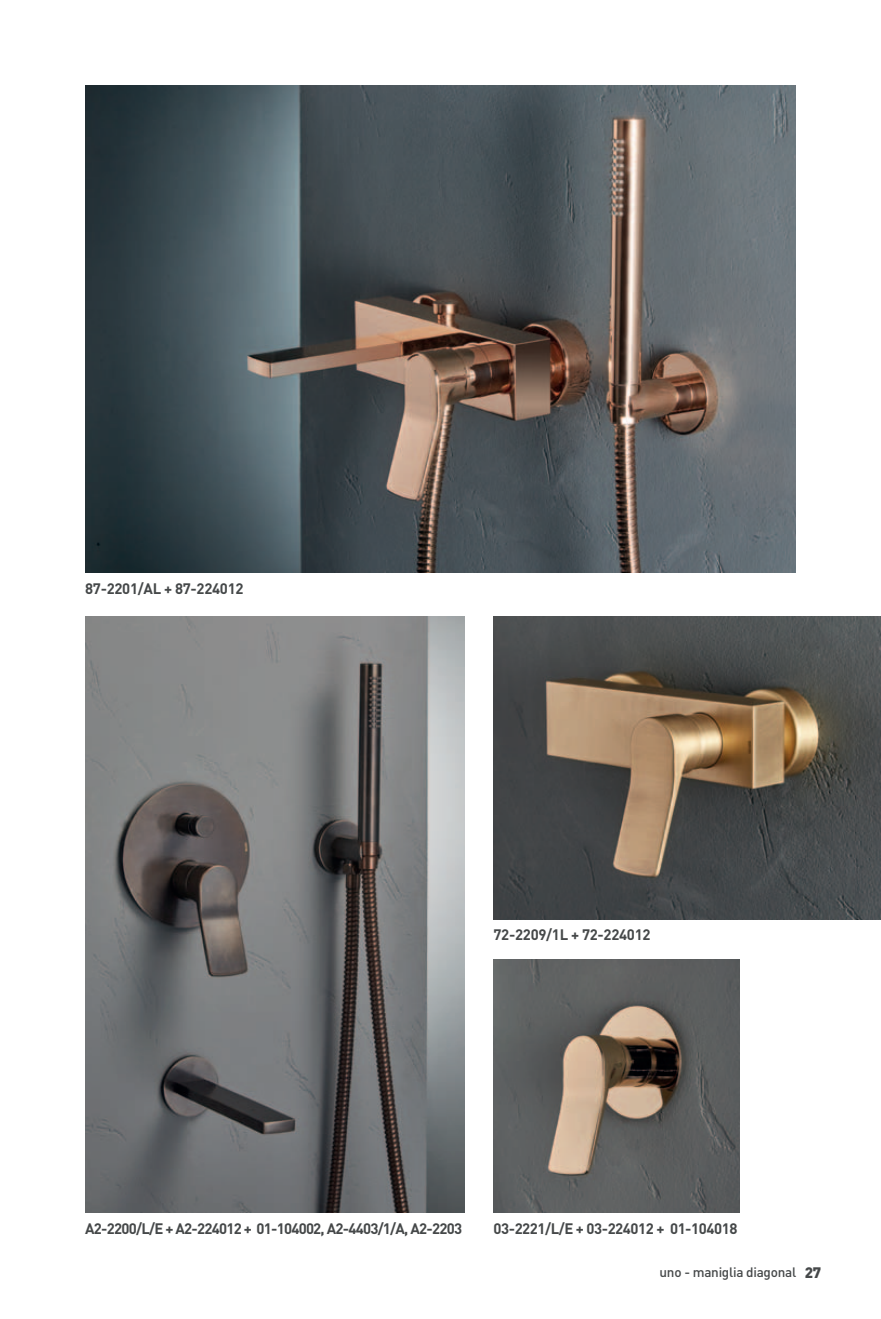
<style>
.page{position:relative;width:881px;height:1319px;background:#fff}
.page>*{position:absolute;margin:0;border:0;box-sizing:border-box;transform-origin:0 0}
.t1{font:700 15px "DIN";letter-spacing:-.03em;color:#454849}
.t2{font:700 15px "DIN";letter-spacing:-.05em;color:#454849}
.t3{font:500 13.5px "DIN";letter-spacing:-.02em;color:#454849}
.s1{font-weight:900;font-size:15px}
</style>
<div class="page">
<img style="left:85px;top:85px;width:710px;height:487px">
<img style="left:85px;top:617px;width:379px;height:595px">
<img style="left:493px;top:617px;width:387px;height:301px">
<img style="left:493px;top:959px;width:246px;height:253px">
<p class="t1" style="left:85px;top:578px;width:160px">87-2201/Al + 87-224012</p>
<p class="t1" style="left:493px;top:924px;width:158px">72-2209/1l + 72-224012</p>
<p class="t2" style="left:85px;top:1218px;width:378px">A2-2200/L/E + A2-224012 + 01-104002, A2-4403/1/A, A2-2203</p>
<p class="t1" style="left:493px;top:1218px;width:245px">03-2221/L/E + 03-224012 + 01-104018</p>
<p class="t3" style="left:659px;top:1263px;width:163px">uno - maniglia diagonal <span class="s1">27</span></p>
</div>
